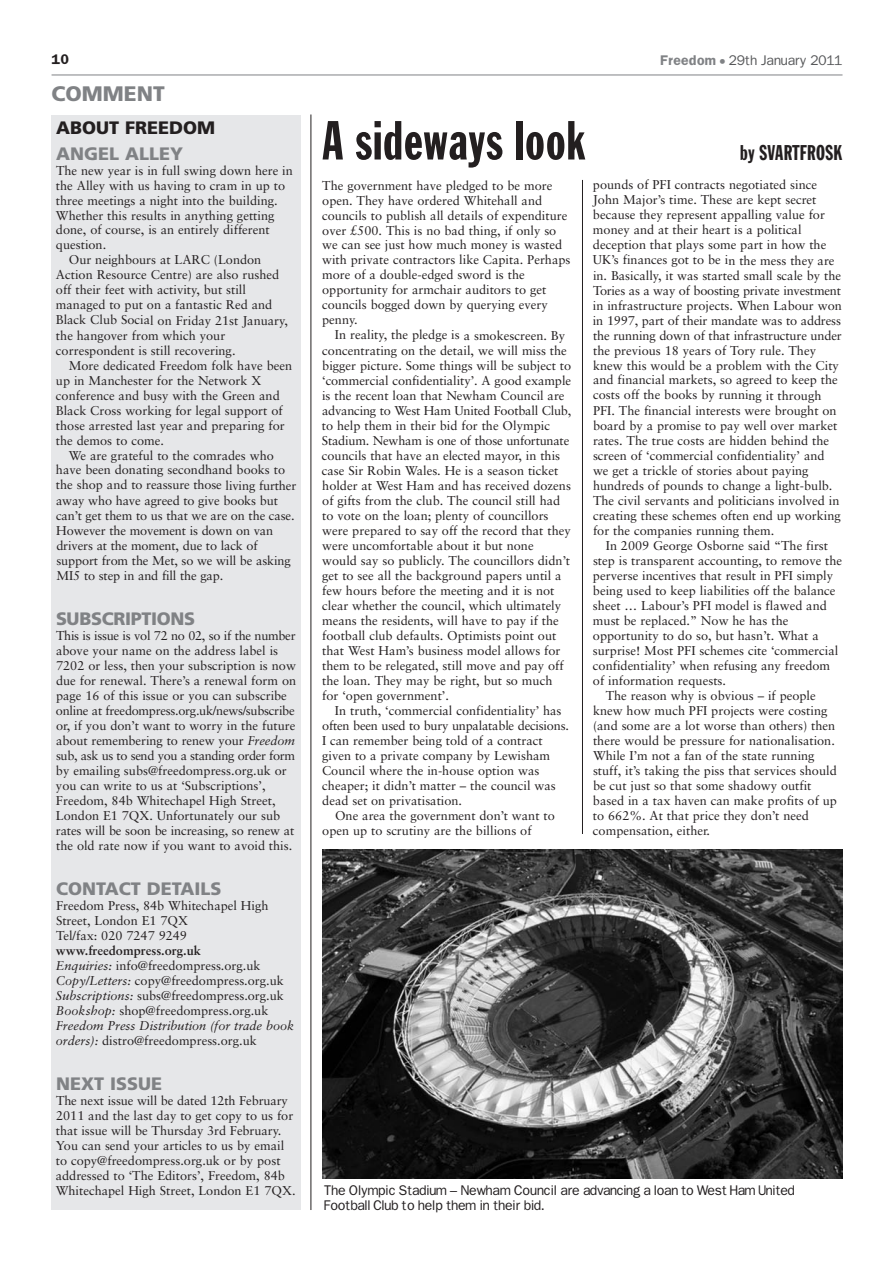
<style>
.page{position:relative;width:894px;height:1264px;background:#fff}
.page>*{position:absolute;margin:0;border:0;box-sizing:border-box;transform-origin:0 0}
.t1{font:54px "Franklin Gothic Extra Cond";letter-spacing:.015em;color:#231f20}
.t2{font:21px "Franklin Gothic Extra Cond";letter-spacing:.015em;color:#231f20}
.t3{font:900 21px "Frutiger";color:#808285}
.t4{font:900 18px "Frutiger";color:#808285}
.t5{font:900 18px "Frutiger";letter-spacing:-.02em;color:#808285}
.t6{font:900 18px "Frutiger";color:#231f20}
.t7{font:12.75px/15px "Sabon";color:#231f20}
.t8{font:12px/15px "Franklin";letter-spacing:-.02em;color:#231f20}
.t9{font:12px "Franklin";color:#57585a}
.t10{font:12px "Franklin Demi";color:#231f20}
.s1{font-family:"Franklin Demi";color:#808285}
.s2{color:#808285}
.s3{font-style:italic}
.s4{font-weight:700}
</style>
<div class="page">
<hr style="left:52px;top:75px;width:790px;height:1px;background:#808285">
<hr style="left:311px;top:114px;width:1px;height:1096px;background:#231f20">
<div style="left:51px;top:116px;width:250px;height:1093px;background:#e6e7e9"></div>
<hr style="left:582px;top:180px;width:1px;height:654px;background:#231f20">
<img style="left:322px;top:849px;width:520px;height:330px">
<p class="t10" style="left:52px;top:53px;width:19px">10</p>
<p class="t9" style="left:660px;top:54px;width:184px"><span class="s1">Freedom</span> <span class="s2">•</span> 29th January 2011</p>
<h2 class="t3" style="left:52px;top:86px;width:115px">COMMENT</h2>
<h3 class="t6" style="left:56px;top:120px;width:161px">ABOUT FREEDOM</h3>
<h3 class="t4" style="left:56px;top:146px;width:129px">ANGEL ALLEY</h3>
<p class="t7" style="left:56px;top:164px;width:238px">The new year is in full swing down here in</p>
<p class="t7" style="left:56px;top:179px;width:231px">the Alley with us having to cram in up to</p>
<p class="t7" style="left:56px;top:194px;width:223px">three meetings a night into the building.</p>
<p class="t7" style="left:56px;top:209px;width:220px">Whether this results in anything getting</p>
<p class="t7" style="left:56px;top:224px;width:215px">done, of course, is an entirely different</p>
<p class="t7" style="left:56px;top:239px;width:52px">question.</p>
<p class="t7" style="left:69px;top:254px;width:194px">Our neighbours at LARC (London</p>
<p class="t7" style="left:56px;top:269px;width:225px">Action Resource Centre) are also rushed</p>
<p class="t7" style="left:56px;top:284px;width:192px">off their feet with activity, but still</p>
<p class="t7" style="left:56px;top:299px;width:218px">managed to put on a fantastic Red and</p>
<p class="t7" style="left:56px;top:314px;width:233px">Black Club Social on Friday 21st January,</p>
<p class="t7" style="left:56px;top:329px;width:171px">the hangover from which your</p>
<p class="t7" style="left:56px;top:344px;width:181px">correspondent is still recovering.</p>
<p class="t7" style="left:69px;top:359px;width:225px">More dedicated Freedom folk have been</p>
<p class="t7" style="left:56px;top:374px;width:207px">up in Manchester for the Network X</p>
<p class="t7" style="left:56px;top:389px;width:225px">conference and busy with the Green and</p>
<p class="t7" style="left:56px;top:404px;width:228px">Black Cross working for legal support of</p>
<p class="t7" style="left:56px;top:419px;width:230px">those arrested last year and preparing for</p>
<p class="t7" style="left:56px;top:434px;width:109px">the demos to come.</p>
<p class="t7" style="left:69px;top:449px;width:207px">We are grateful to the comrades who</p>
<p class="t7" style="left:56px;top:464px;width:231px">have been donating secondhand books to</p>
<p class="t7" style="left:56px;top:479px;width:242px">the shop and to reassure those living further</p>
<p class="t7" style="left:56px;top:494px;width:223px">away who have agreed to give books but</p>
<p class="t7" style="left:56px;top:509px;width:240px">can’t get them to us that we are on the case.</p>
<p class="t7" style="left:56px;top:524px;width:218px">However the movement is down on van</p>
<p class="t7" style="left:56px;top:539px;width:203px">drivers at the moment, due to lack of</p>
<p class="t7" style="left:56px;top:554px;width:236px">support from the Met, so we will be asking</p>
<p class="t7" style="left:57px;top:569px;width:168px">MI5 to step in and fill the gap.</p>
<h3 class="t5" style="left:56px;top:611px;width:141px">SUBSCRIPTIONS</h3>
<p class="t7" style="left:56px;top:629px;width:242px">This is issue is vol 72 no 02, so if the number above your name on the address label is 7202 or less, then your subscription is now due for renewal. There’s a renewal form on page 16 of this issue or you can subscribe online at freedompress.org.uk/news/subscribe or, if you don’t want to worry in the future about remembering to renew your <span class="s3">Freedom </span>sub, ask us to send you a standing order form by emailing subs@freedompress.org.uk or you can write to us at ‘Subscriptions’, Freedom, 84b Whitechapel High Street, London E1 7QX. Unfortunately our sub rates will be soon be increasing, so renew at the old rate now if you want to avoid this.</p>
<h3 class="t4" style="left:56px;top:881px;width:167px">CONTACT DETAILS</h3>
<p class="t7" style="left:56px;top:899px;width:214px">Freedom Press, 84b Whitechapel High<br>Street, London E1 7QX<br>Tel/fax: 020 7247 9249</p>
<p class="t7" style="left:56px;top:944px;width:240px"><span class="s4">www.freedompress.org.uk<br></span><span class="s3">Enquiries:</span> info@freedompress.org.uk <span class="s3">Copy/Letters:</span> copy@freedompress.org.uk <span class="s3">Subscriptions:</span> subs@freedompress.org.uk <span class="s3">Bookshop:</span> shop@freedompress.org.uk <span class="s3">Freedom Press Distribution (for trade book orders):</span> distro@freedompress.org.uk</p>
<h3 class="t4" style="left:56px;top:1076px;width:108px">NEXT ISSUE</h3>
<p class="t7" style="left:56px;top:1094px;width:241px">The next issue will be dated 12th February 2011 and the last day to get copy to us for that issue will be Thursday 3rd February.<br>You can send your articles to us by email to copy@freedompress.org.uk or by post addressed to ‘The Editors’, Freedom, 84b Whitechapel High Street, London E1 7QX.</p>
<h1 class="t1" style="left:322px;top:121px;width:265px">A sideways look</h1>
<h2 class="t2" style="left:740px;top:145px;width:104px">by SVARTFROSK</h2>
<p class="t7" style="left:322px;top:179px;width:250px">The government have pledged to be more open. They have ordered Whitehall and councils to publish all details of expenditure over £500. This is no bad thing, if only so we can see just how much money is wasted with private contractors like Capita. Perhaps more of a double-edged sword is the opportunity for armchair auditors to get councils bogged down by querying every penny.</p>
<p class="t7" style="left:322px;top:329px;width:251px;text-indent:13px">In reality, the pledge is a smokescreen. By concentrating on the detail, we will miss the bigger picture. Some things will be subject to ‘commercial confidentiality’. A good example is the recent loan that Newham Council are advancing to West Ham United Football Club, to help them in their bid for the Olympic Stadium. Newham is one of those unfortunate councils that have an elected mayor, in this case Sir Robin Wales. He is a season ticket holder at West Ham and has received dozens of gifts from the club. The council still had to vote on the loan; plenty of councillors were prepared to say off the record that they were uncomfortable about it but none<br>would say so publicly. The councillors didn’t get to see all the background papers until a few hours before the meeting and it is not clear whether the council, which ultimately means the residents, will have to pay if the football club defaults. Optimists point out that West Ham’s business model allows for them to be relegated, still move and pay off the loan. They may be right, but so much for ‘open government’.</p>
<p class="t7" style="left:322px;top:704px;width:248px;text-indent:13px">In truth, ‘commercial confidentiality’ has often been used to bury unpalatable decisions.<br>I can remember being told of a contract given to a private company by Lewisham Council where the in-house option was cheaper; it didn’t matter – the council was dead set on privatisation.</p>
<p class="t7" style="left:322px;top:809px;width:234px;text-indent:13px">One area the government don’t want to open up to scrutiny are the billions of</p>
<p class="t7" style="left:593px;top:179px;width:251px">pounds of PFI contracts negotiated since John Major’s time. These are kept secret because they represent appalling value for money and at their heart is a political deception that plays some part in how the UK’s finances got to be in the mess they are in. Basically, it was started small scale by the Tories as a way of boosting private investment in infrastructure projects. When Labour won in 1997, part of their mandate was to address the running down of that infrastructure under the previous 18 years of Tory rule. They knew this would be a problem with the City and financial markets, so agreed to keep the costs off the books by running it through PFI. The financial interests were brought on board by a promise to pay well over market rates. The true costs are hidden behind the screen of ‘commercial confidentiality’ and we get a trickle of stories about paying hundreds of pounds to change a light-bulb.<br>The civil servants and politicians involved in creating these schemes often end up working for the companies running them.</p>
<p class="t7" style="left:606px;top:539px;width:224px">In 2009 George Osborne said “The first</p>
<p class="t7" style="left:593px;top:554px;width:251px">step is transparent accounting, to remove the</p>
<p class="t7" style="left:593px;top:569px;width:242px">perverse incentives that result in PFI simply</p>
<p class="t7" style="left:593px;top:584px;width:244px">being used to keep liabilities off the balance</p>
<p class="t7" style="left:593px;top:599px;width:235px">sheet … Labour’s PFI model is flawed and</p>
<p class="t7" style="left:593px;top:614px;width:197px">must be replaced.” Now he has the</p>
<p class="t7" style="left:593px;top:629px;width:227px">opportunity to do so, but hasn’t. What a</p>
<p class="t7" style="left:593px;top:644px;width:247px">surprise! Most PFI schemes cite ‘commercial</p>
<p class="t7" style="left:593px;top:659px;width:239px">confidentiality’ when refusing any freedom</p>
<p class="t7" style="left:593px;top:674px;width:135px">of information requests.</p>
<p class="t7" style="left:606px;top:689px;width:212px">The reason why is obvious – if people</p>
<p class="t7" style="left:593px;top:704px;width:236px">knew how much PFI projects were costing</p>
<p class="t7" style="left:593px;top:719px;width:244px">(and some are a lot worse than others) then</p>
<p class="t7" style="left:593px;top:734px;width:243px">there would be pressure for nationalisation.</p>
<p class="t7" style="left:593px;top:749px;width:223px">While I’m not a fan of the state running</p>
<p class="t7" style="left:593px;top:764px;width:245px">stuff, it’s taking the piss that services should</p>
<p class="t7" style="left:593px;top:779px;width:220px">be cut just so that some shadowy outfit</p>
<p class="t7" style="left:593px;top:794px;width:245px">based in a tax haven can make profits of up</p>
<p class="t7" style="left:593px;top:809px;width:217px">to 662%. At that price they don’t need</p>
<p class="t7" style="left:593px;top:824px;width:119px">compensation, either.</p>
<p class="t8" style="left:324px;top:1183px;width:473px">The Olympic Stadium – Newham Council are advancing a loan to West Ham United<br>Football Club to help them in their bid.</p>
</div>
